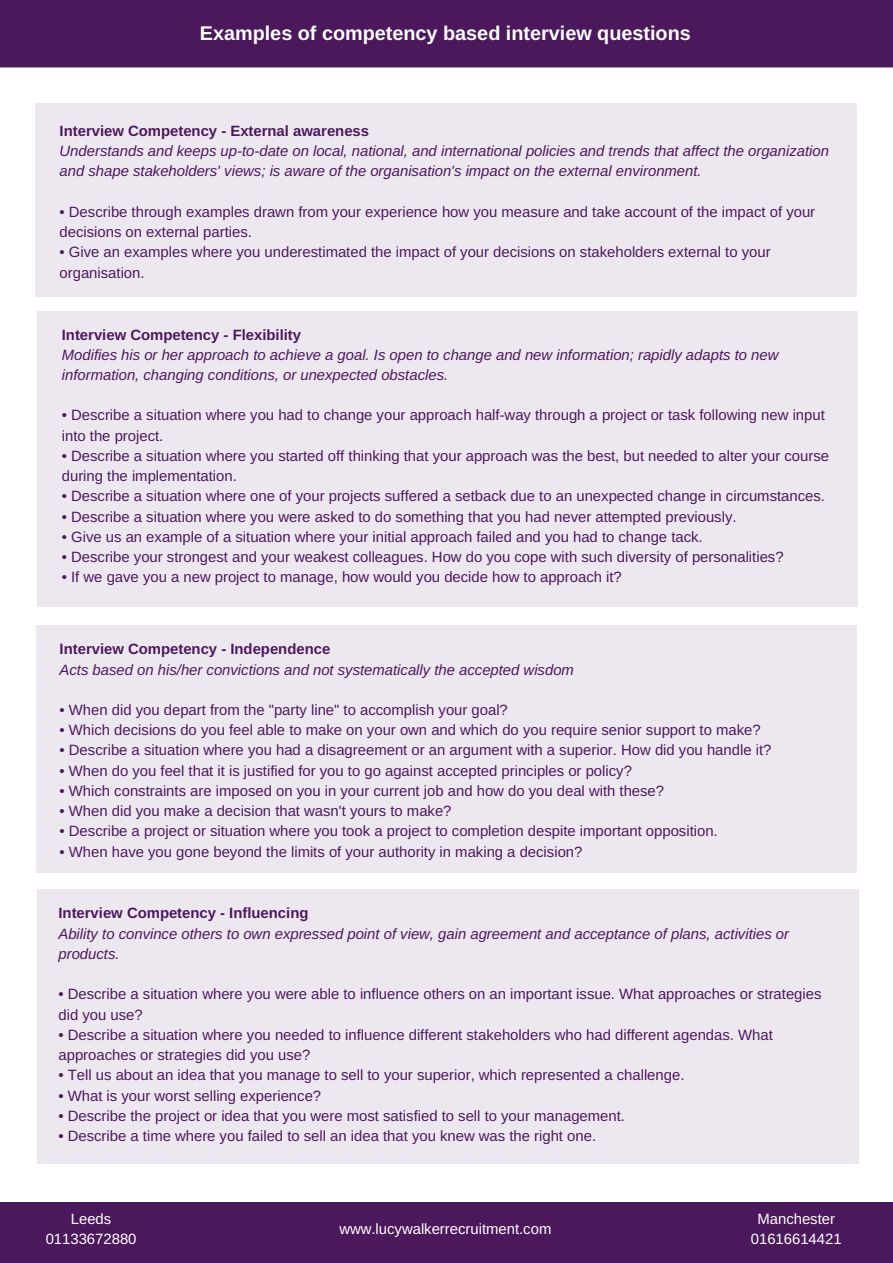
<style>
.page{position:relative;width:893px;height:1263px;background:#fff}
.page>*{position:absolute;margin:0;border:0;box-sizing:border-box;transform-origin:0 0}
.t1{font:700 19.8px "Arimo";color:#fff}
.t2{font:14.85px/20.2px "Arimo";color:#4c185c}
.t3{font:italic 14.85px/20.2px "Arimo";color:#4c185c}
.t4{font:700 14.85px "Arimo";color:#4c185c}
.t5{font:14.85px/20.2px "Arimo";color:#fff;text-align:center}
</style>
<div class="page">
<div style="left:0;top:0;width:892px;height:67px;background:#4c185c"></div>
<div style="left:36px;top:103px;width:821px;height:194px;background:#ede8f0"></div>
<div style="left:37px;top:311px;width:821px;height:296px;background:#ede8f0"></div>
<div style="left:36px;top:625px;width:821px;height:247px;background:#ede8f0"></div>
<div style="left:37px;top:889px;width:821px;height:274px;background:#ede8f0"></div>
<div style="left:0;top:1202px;width:892px;height:60px;background:#4c185c"></div>
<h1 class="t1" style="left:200px;top:23px;width:492px">Examples of competency based interview questions</h1>
<p class="t4" style="left:60px;top:123px;width:311px">Interview Competency - External awareness</p>
<p class="t3" style="left:60px;top:141px;width:771px">Understands and keeps up-to-date on local, national, and international policies and trends that affect the organization and shape stakeholders' views; is aware of the organisation's impact on the external environment.</p>
<p class="t2" style="left:60px;top:202px;width:757px">• Describe through examples drawn from your experience how you measure and take account of the impact of your decisions on external parties.</p>
<p class="t2" style="left:60px;top:242px;width:712px">• Give an examples where you underestimated the impact of your decisions on stakeholders external to your organisation.</p>
<p class="t4" style="left:62px;top:326px;width:241px">Interview Competency - Flexibility</p>
<p class="t3" style="left:62px;top:344px;width:718px">Modifies his or her approach to achieve a goal. Is open to change and new information; rapidly adapts to new information, changing conditions, or unexpected obstacles.</p>
<p class="t2" style="left:62px;top:405px;width:764px">• Describe a situation where you had to change your approach half-way through a project or task following new input into the project.</p>
<p class="t2" style="left:62px;top:446px;width:768px">• Describe a situation where you started off thinking that your approach was the best, but needed to alter your course during the implementation.</p>
<p class="t2" style="left:62px;top:486px;width:764px">• Describe a situation where one of your projects suffered a setback due to an unexpected change in circumstances.</p>
<p class="t2" style="left:62px;top:506px;width:676px">• Describe a situation where you were asked to do something that you had never attempted previously.</p>
<p class="t2" style="left:62px;top:527px;width:642px">• Give us an example of a situation where your initial approach failed and you had to change tack.</p>
<p class="t2" style="left:62px;top:547px;width:723px">• Describe your strongest and your weakest colleagues. How do you cope with such diversity of personalities?</p>
<p class="t2" style="left:62px;top:567px;width:561px">• If we gave you a new project to manage, how would you decide how to approach it?</p>
<p class="t4" style="left:60px;top:641px;width:272px">Interview Competency - Independence</p>
<p class="t3" style="left:60px;top:659px;width:516px">Acts based on his/her convictions and not systematically the accepted wisdom</p>
<p class="t2" style="left:60px;top:700px;width:450px">• When did you depart from the "party line" to accomplish your goal?</p>
<p class="t2" style="left:60px;top:720px;width:702px">• Which decisions do you feel able to make on your own and which do you require senior support to make?</p>
<p class="t2" style="left:60px;top:740px;width:713px">• Describe a situation where you had a disagreement or an argument with a superior. How did you handle it?</p>
<p class="t2" style="left:60px;top:760px;width:574px">• When do you feel that it is justified for you to go against accepted principles or policy?</p>
<p class="t2" style="left:60px;top:781px;width:606px">• Which constraints are imposed on you in your current job and how do you deal with these?</p>
<p class="t2" style="left:60px;top:801px;width:393px">• When did you make a decision that wasn't yours to make?</p>
<p class="t2" style="left:60px;top:821px;width:659px">• Describe a project or situation where you took a project to completion despite important opposition.</p>
<p class="t2" style="left:60px;top:841px;width:524px">• When have you gone beyond the limits of your authority in making a decision?</p>
<p class="t4" style="left:58px;top:905px;width:251px">Interview Competency - Influencing</p>
<p class="t3" style="left:58px;top:923px;width:732px">Ability to convince others to own expressed point of view, gain agreement and acceptance of plans, activities or products.</p>
<p class="t2" style="left:58px;top:984px;width:764px">• Describe a situation where you were able to influence others on an important issue. What approaches or strategies did you use?</p>
<p class="t2" style="left:58px;top:1024px;width:715px">• Describe a situation where you needed to influence different stakeholders who had different agendas. What approaches or strategies did you use?</p>
<p class="t2" style="left:58px;top:1065px;width:627px">• Tell us about an idea that you manage to sell to your superior, which represented a challenge.</p>
<p class="t2" style="left:58px;top:1085px;width:264px">• What is your worst selling experience?</p>
<p class="t2" style="left:58px;top:1105px;width:568px">• Describe the project or idea that you were most satisfied to sell to your management.</p>
<p class="t2" style="left:58px;top:1126px;width:539px">• Describe a time where you failed to sell an idea that you knew was the right one.</p>
<p class="t5" style="left:46px;top:1209px;width:92px">Leeds<br>01133672880</p>
<p class="t5" style="left:750px;top:1209px;width:92px">Manchester<br>01616614421</p>
<p class="t5" style="left:339px;top:1219px;width:213px">www.lucywalkerrecruitment.com</p>
</div>
